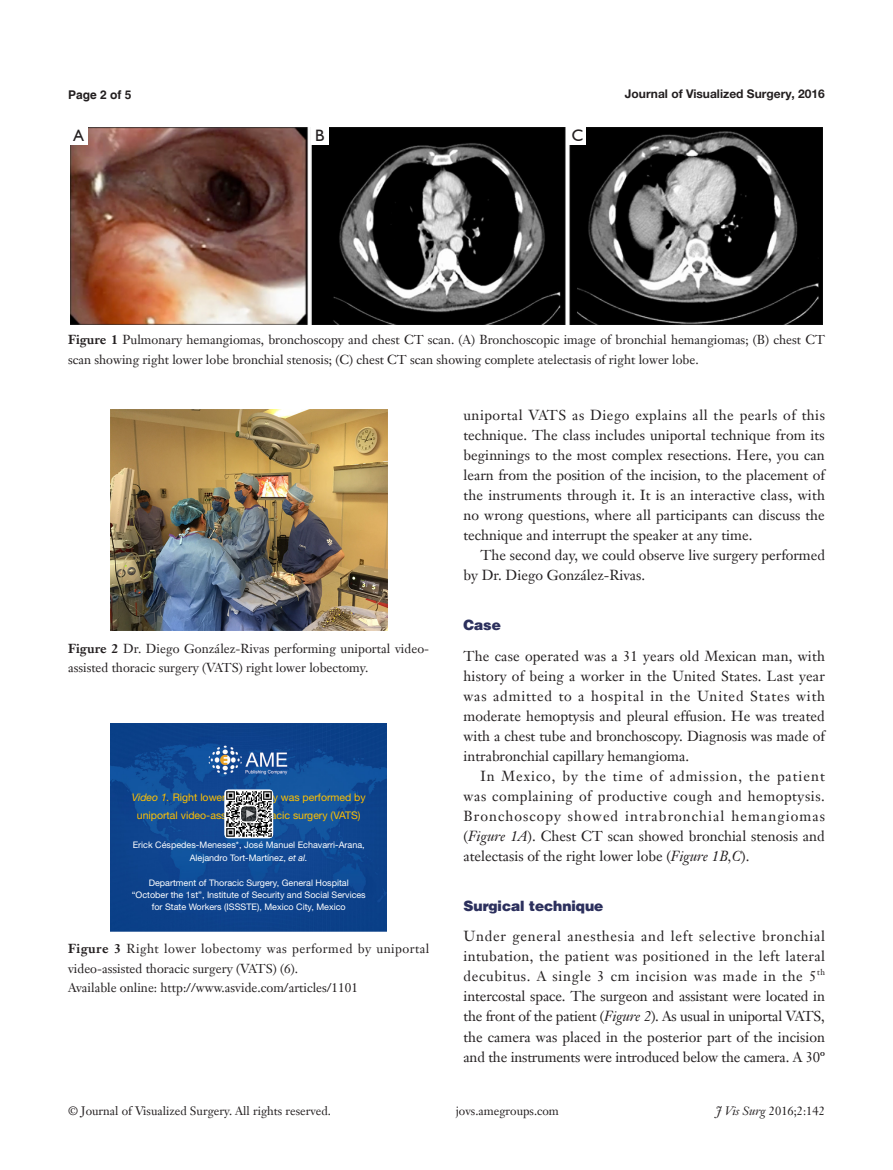
<style>
.page{position:relative;width:893px;height:1170px;background:#fff}
.page>*{position:absolute;margin:0;border:0;box-sizing:border-box;transform-origin:0 0}
.Cite{font:16.5px "Humanist 521 BT";color:#231f20}
.t1{font:14.25px/20.1px "Janson Text LT";color:#231f20;text-align:justify}
.一级标题-6_5{font:900 14.25px "Helvetica";color:#2c305d}
.t2{font:12.75px/19.5px "Janson Text LT";color:#231f20}
.t3{font:12.75px/19.5px "Janson Text LT";letter-spacing:.035em;color:#231f20}
.t4{font:12px "Janson Text LT";color:#231f20}
.t5{font:700 12px "Helvetica Neue LT Pro";color:#231f20}
.t6{font:700 12px "Helvetica";color:#231f20}
.t7{font:11.55px "Times New Roman";color:#fff}
.t8{font:10.5px/18px "Helvetica Neue LT Pro";color:#ffc000;text-align:center}
.t9{font:9px/12.5px "Helvetica Neue LT Pro";color:#fff;text-align:center}
.t10{font:8.25px "Janson Text LT";color:#231f20}
.s1{font-weight:700}
.s2{font-style:italic}
</style>
<div class="page">
<img style="left:111px;top:409px;width:276px;height:221px">
<img style="left:70px;top:128px;width:753px;height:196px">
<div style="left:70px;top:128px;width:17px;height:17px;background:#fff"></div>
<div style="left:311px;top:128px;width:17px;height:17px;background:#fff"></div>
<div style="left:569px;top:128px;width:17px;height:17px;background:#fff"></div>
<img style="left:111px;top:723px;width:276px;height:207px">
<svg style="left:224px;top:789px;width:49px;height:49px"></svg>
<img style="left:225px;top:790px;width:47px;height:47px">
<svg style="left:240px;top:805px;width:17px;height:17px"></svg>
<div style="left:240px;top:805px;width:17px;height:17px;border:1px solid #fff;border-radius:4px"></div>
<p class="t6" style="left:68px;top:88px;width:65px">Page 2 of 5</p>
<p class="Cite" style="left:73px;top:125px;width:12px">A</p>
<p class="Cite" style="left:315px;top:125px;width:11px">B</p>
<p class="Cite" style="left:572px;top:125px;width:13px">C</p>
<p class="t5" style="left:625px;top:86px;width:202px">Journal of Visualized Surgery, 2016</p>
<p class="t2" style="left:68px;top:330px;width:758px"><span class="s1">Figure 1</span> Pulmonary hemangiomas, bronchoscopy and chest CT scan. (A) Bronchoscopic image of bronchial hemangiomas; (B) chest CT scan showing right lower lobe bronchial stenosis; (C) chest CT scan showing complete atelectasis of right lower lobe.</p>
<p class="t2" style="left:68px;top:638px;width:363px"><span class="s1">Figure 2</span> Dr. Diego González-Rivas performing uniportal video&shy;assisted thoracic surgery (VATS) right lower lobectomy.</p>
<p class="t8" style="left:132px;top:788px;width:235px"><span class="s2">Video 1.</span> Right lower lobectomy was performed by uniportal video-assisted thoracic surgery (VATS)</p>
<p class="t9" style="left:133px;top:838px;width:233px">Erick Céspedes-Meneses*, José Manuel Echavarri-Arana,<br>Alejandro Tort-Martínez, <span class="s2">et al.</span></p>
<p class="t9" style="left:132px;top:875px;width:235px">Department of Thoracic Surgery, General Hospital “October the 1st”, Institute of Security and Social Services for State Workers (ISSSTE), Mexico City, Mexico</p>
<p class="t7" style="left:259px;top:808px;width:13px;rotate:90deg">▲</p>
<p class="t3" style="left:68px;top:939px;width:363px"><span class="s1">Figure 3</span> Right lower lobectomy was performed by uniportal video-assisted thoracic surgery (VATS) (6).</p>
<p class="t2" style="left:68px;top:978px;width:292px">Available online: http://www.asvide.com/articles/1101</p>
<p class="t1" style="left:463px;top:405px;width:363px">uniportal VATS as Diego explains all the pearls of this technique. The class includes uniportal technique from its beginnings to the most complex resections. Here, you can learn from the position of the incision, to the placement of the instruments through it. It is an interactive class, with no wrong questions, where all participants can discuss the technique and interrupt the speaker at any time.</p>
<p class="t1" style="left:463px;top:545px;width:363px;text-indent:17px">The second day, we could observe live surgery performed by Dr. Diego González-Rivas.</p>
<p class="一级标题-6_5" style="left:463px;top:616px;width:39px">Case</p>
<p class="t1" style="left:463px;top:645px;width:363px">The case operated was a 31 years old Mexican man, with history of being a worker in the United States. Last year was admitted to a hospital in the United States with moderate hemoptysis and pleural effusion. He was treated with a chest tube and bronchoscopy. Diagnosis was made of intrabronchial capillary hemangioma.</p>
<p class="t1" style="left:463px;top:765px;width:363px;text-indent:17px">In Mexico, by the time of admission, the patient was complaining of productive cough and hemoptysis.<br>Bronchoscopy showed intrabronchial hemangiomas (<span class="s2">Figure 1A</span>). Chest CT scan showed bronchial stenosis and atelectasis of the right lower lobe (<span class="s2">Figure 1B,C</span>).</p>
<p class="一级标题-6_5" style="left:463px;top:896px;width:141px">Surgical technique</p>
<p class="t1" style="left:463px;top:926px;width:363px">Under general anesthesia and left selective bronchial intubation, the patient was positioned in the left lateral decubitus. A single 3 cm incision was made in the 5</p>
<p class="t10" style="left:817px;top:966px;width:9px">th</p>
<p class="t1" style="left:463px;top:986px;width:363px">intercostal space. The surgeon and assistant were located in the front of the patient (<span class="s2">Figure 2</span>). As usual in uniportal VATS, the camera was placed in the posterior part of the incision and the instruments were introduced below the camera. A 30º</p>
<p class="t4" style="left:68px;top:1103px;width:264px">© Journal of Visualized Surgery. All rights reserved.</p>
<p class="t4" style="left:456px;top:1103px;width:105px">jovs.amegroups.com</p>
<p class="t4" style="left:716px;top:1103px;width:111px"><span class="s2">J Vis Surg</span> 2016;2:142</p>
</div>
